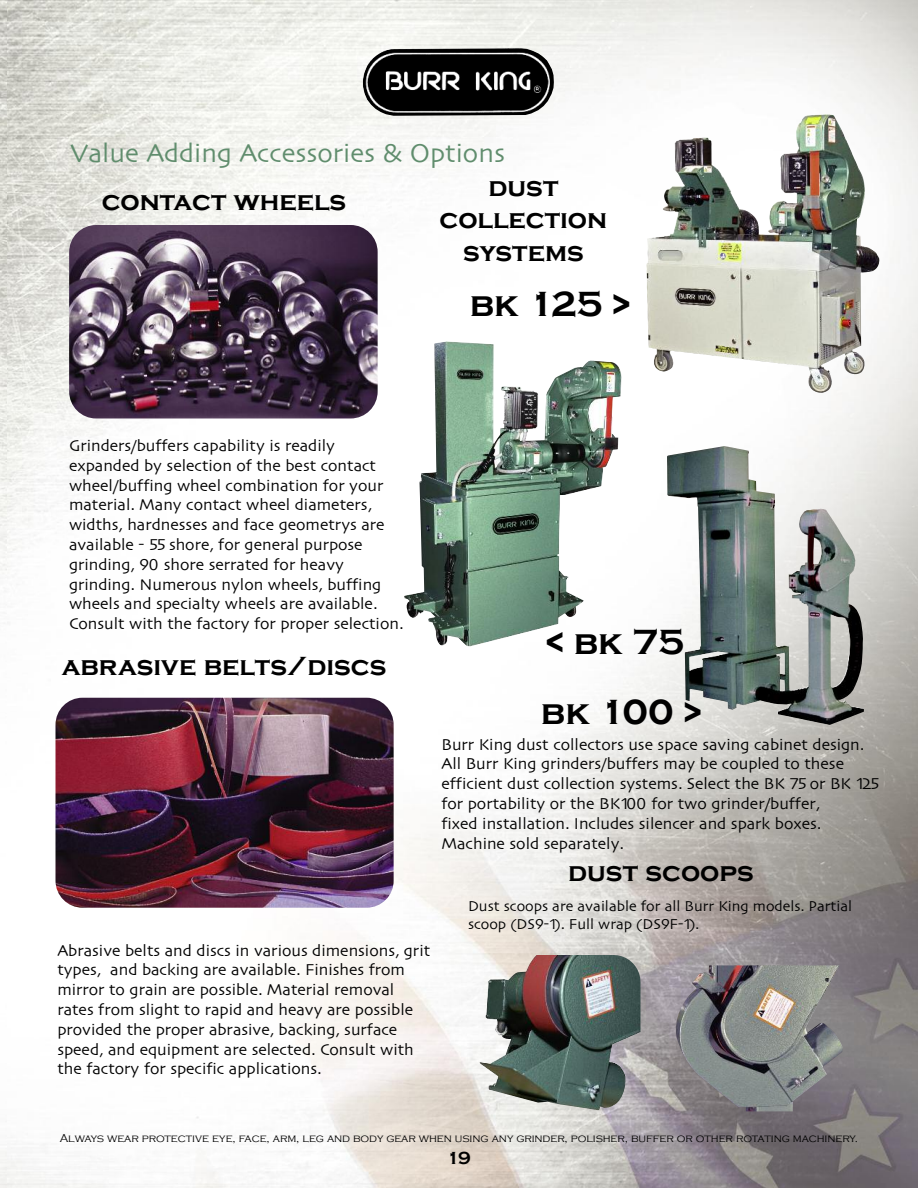
<style>
.page{position:relative;width:918px;height:1188px;background:#fff}
.page>*{position:absolute;margin:0;border:0;box-sizing:border-box;transform-origin:0 0}
.t1{font:700 36px "Copperplate Gothic";color:#000}
.t2{font:700 27px/32.4px "Copperplate Gothic";color:#000;text-align:center}
.t3{font:27px "Skia";color:#608d6d}
.t4{font:700 18px "Copperplate Gothic";color:#000}
.t5{font:16.5px/19.8px "Skia";color:#000}
.t6{font:15px/18px "Skia";color:#000}
.t7{font:300 11.7px "Copperplate Gothic";letter-spacing:-.005em;color:#000}
</style>
<div class="page">
<img style="left:7px;top:0;width:911px;height:1188px">
<img style="left:667px;top:446px;width:197px;height:279px">
<img style="left:676px;top:965px;width:167px;height:146px">
<img style="left:404px;top:341px;width:218px;height:306px">
<img style="left:69px;top:225px;width:309px;height:193px">
<img style="left:56px;top:698px;width:338px;height:210px">
<img style="left:363px;top:48px;width:191px;height:68px">
<img style="left:479px;top:955px;width:162px;height:155px">
<img style="left:648px;top:115px;width:175px;height:123px">
<img style="left:0;top:0;width:7px;height:1188px">
<h2 class="t3" style="left:70px;top:137px;width:436px">Value Adding Accessories &amp; Options</h2>
<h2 class="t2" style="left:102px;top:185px;width:246px">contact wheels</h2>
<h2 class="t2" style="left:440px;top:171px;width:169px">dust collection systems</h2>
<h1 class="t1" style="left:470px;top:284px;width:162px">bk 125 &gt;</h1>
<p class="t5" style="left:69px;top:437px;width:336px">Grinders/buffers capability is readily expanded by selection of the best contact wheel/buffing wheel combination for your material. Many contact wheel diameters, widths, hardnesses and face geometrys are available - 55 shore, for general purpose grinding, 90 shore serrated for heavy grinding. Numerous nylon wheels, buffing wheels and specialty wheels are available.<br>Consult with the factory for proper selection.</p>
<h2 class="t2" style="left:62px;top:650px;width:326px">abrasive belts/discs</h2>
<p class="t5" style="left:57px;top:941px;width:374px">Abrasive belts and discs in various dimensions, grit types, and backing are available. Finishes from mirror to grain are possible. Material removal rates from slight to rapid and heavy are possible provided the proper abrasive, backing, surface speed, and equipment are selected. Consult with the factory for specific applications.</p>
<h1 class="t1" style="left:546px;top:623px;width:140px">&lt; bk 75</h1>
<h1 class="t1" style="left:541px;top:692px;width:162px">bk 100 &gt;</h1>
<p class="t5" style="left:442px;top:735px;width:440px">Burr King dust collectors use space saving cabinet design.<br>All Burr King grinders/buffers may be coupled to these efficient dust collection systems. Select the BK 75 or BK 125 for portability or the BK100 for two grinder/buffer,<br>fixed installation. Includes silencer and spark boxes.<br>Machine sold separately.</p>
<h2 class="t2" style="left:568px;top:856px;width:187px">dust scoops</h2>
<p class="t6" style="left:468px;top:898px;width:386px">Dust scoops are available for all Burr King models. Partial scoop (DS9-1). Full wrap (DS9F-1).</p>
<p class="t7" style="left:60px;top:1132px;width:800px">Always wear protective eye, face, arm, leg and body gear when using any grinder, polisher, buffer or other rotating machinery.</p>
<p class="t4" style="left:447px;top:1148px;width:26px">19</p>
</div>
